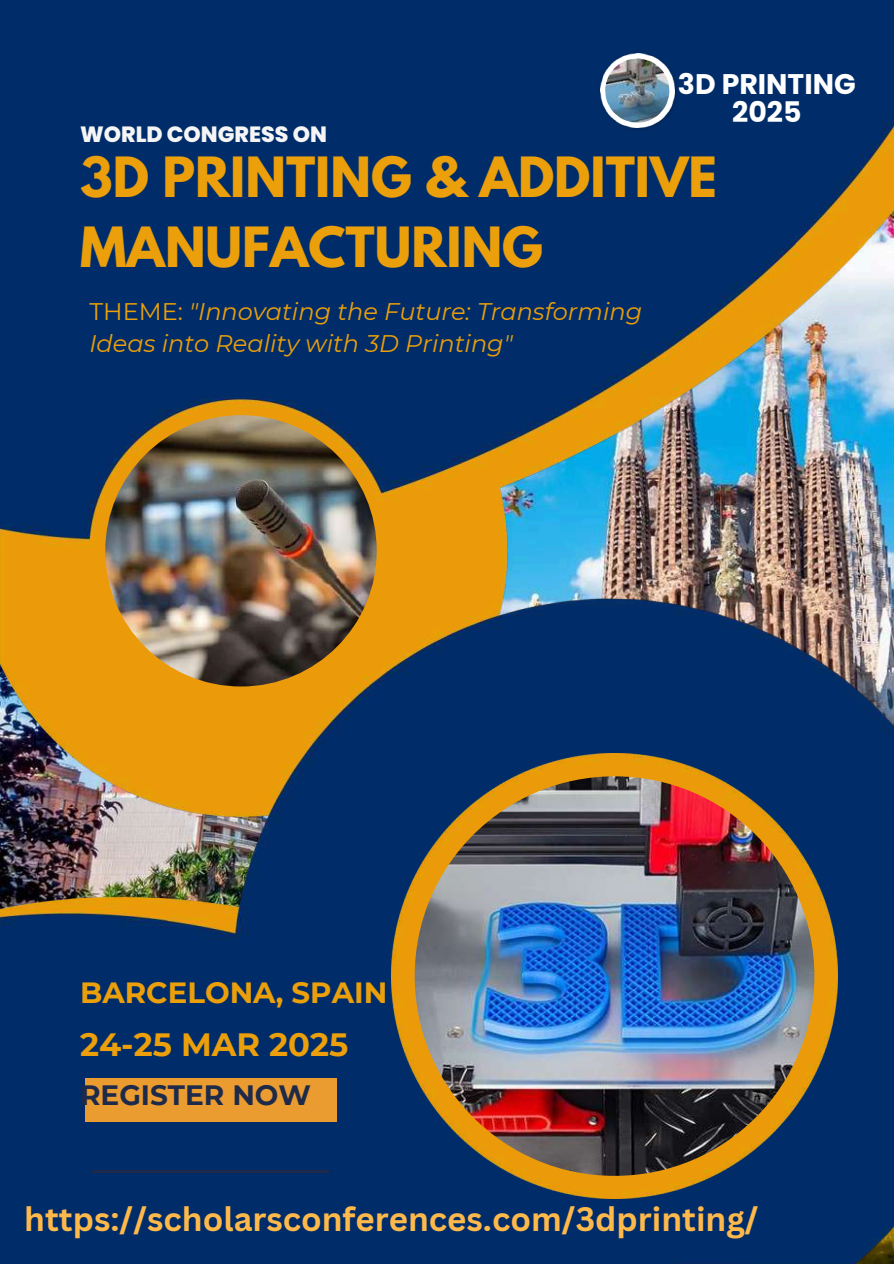
<style>
.page{position:relative;width:894px;height:1264px;background:#fff}
.page>*{position:absolute;margin:0;border:0;box-sizing:border-box;transform-origin:0 0}
.t1{font:700 49.05px/69.8px "League Spartan";color:#eb9f0b}
.t2{font:700 33px "Canva Sans";color:#ffb94b}
.t3{font:700 32.25px "Montserrat";color:#eb9f0b}
.t4{font:700 29.25px "Montserrat";color:#eb9f0b}
.t5{font:700 28.35px/28.2px "Poppins";color:#fff;text-align:center}
.t6{font:700 27.9px "Montserrat";color:#1e2a49}
.t7{font:italic 24px/32.7px "Montserrat";color:#eb9f0b}
.t8{font:800 22.05px "Poppins";color:#f5f5f5}
.s1{font-style:normal}
</style>
<div class="page">
<img style="left:0;top:0;width:893px;height:1263px">
<img style="left:105px;top:415px;width:271px;height:271px;border-radius:50%">
<img style="left:391px;top:753px;width:446px;height:445px">
<img style="left:414px;top:776px;width:400px;height:399px;border-radius:50%">
<div style="left:85px;top:1078px;width:251px;height:43px;background:#eb9c31"></div>
<div style="left:594px;top:48px;width:86px;height:85px;background:#002d69"></div>
<img style="left:600px;top:54px;width:74px;height:74px">
<img style="left:605px;top:59px;width:64px;height:64px">
<hr style="left:92px;top:1170px;width:237px;height:2px;background:#1e2a49">
<p class="t5" style="left:677px;top:70px;width:179px">3D PRINTING<br>2025</p>
<p class="t8" style="left:80px;top:119px;width:248px">WORLD CONGRESS ON</p>
<h1 class="t1" style="left:80px;top:149px;width:638px">3D PRINTING &amp; ADDITIVE<br>MANUFACTURING</h1>
<p class="t7" style="left:89px;top:294px;width:554px"><span class="s1">THEME:</span> "Innovating the Future: Transforming<br>Ideas into Reality with 3D Printing"</p>
<p class="t4" style="left:80px;top:974px;width:309px">BARCELONA, SPAIN</p>
<h3 class="t3" style="left:80px;top:1024px;width:270px">24-25 MAR 2025</h3>
<p class="t6" style="left:80px;top:1078px;width:232px">REGISTER NOW</p>
<h2 class="t2" style="left:24px;top:1195px;width:735px">https://scholarsconferences.com/3dprinting/</h2>
</div>
